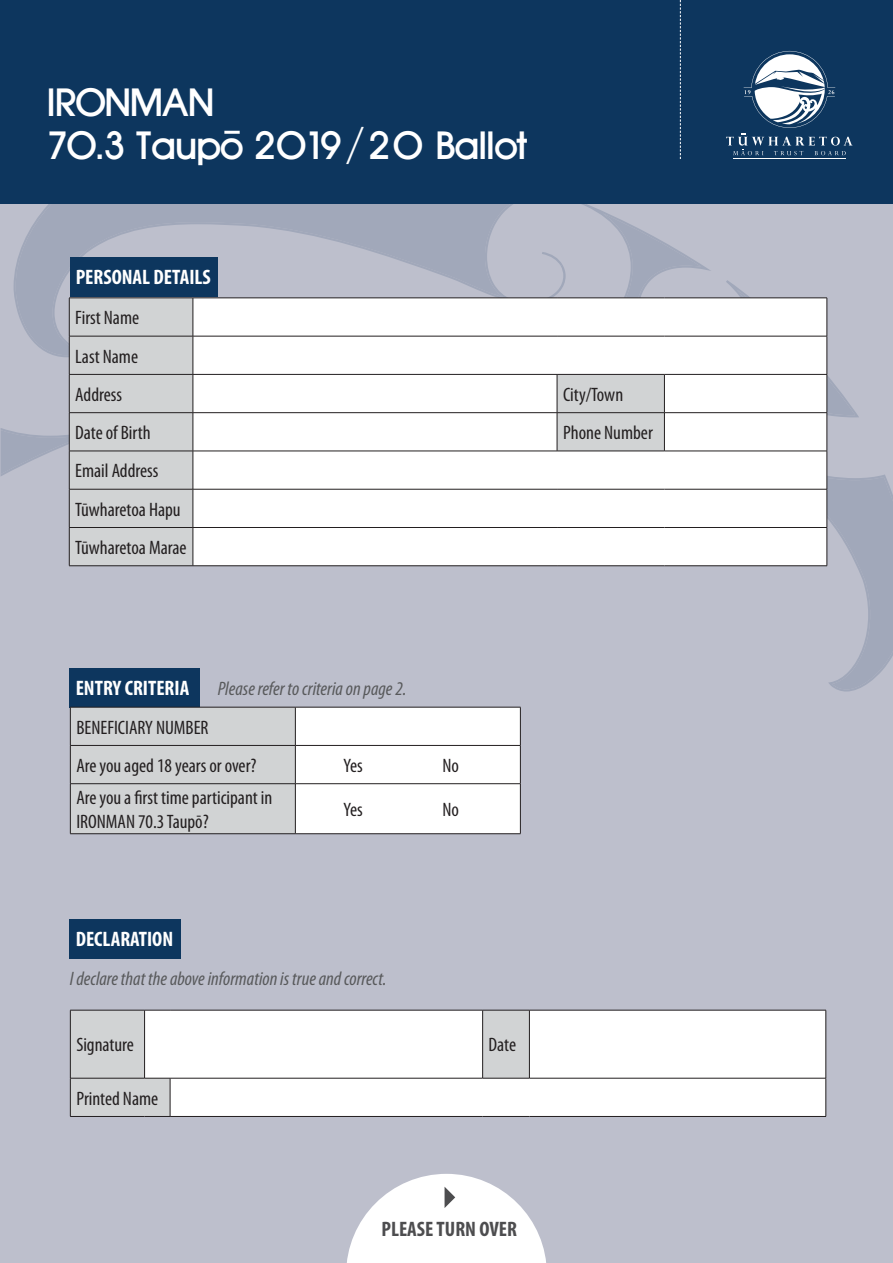
<style>
.page{position:relative;width:893px;height:1263px;background:#fff}
.page>*{position:absolute;margin:0;border:0;box-sizing:border-box;transform-origin:0 0}
.t1{font:500 36px/43.2px "Auxin";color:#fff}
.t2{font:700 condensed 21px "Myriad Pro";color:#fff}
.t3{font:700 condensed 21px "Myriad Pro";color:#4d4d4f}
.t4{font:condensed 19.5px/38.2px "Myriad Pro";color:#231f20}
.t5{font:italic condensed 19.5px "Myriad Pro";color:#58595b}
</style>
<div class="page">
<div style="left:0;top:186px;width:893px;height:1077px;background:#bdbfcc"></div>
<svg style="left:730px;top:474px;width:163px;height:217px"></svg>
<svg style="left:1px;top:426px;width:68px;height:50px"></svg>
<svg style="left:14px;top:204px;width:491px;height:153px;fill:#a1a8ba"></svg>
<svg style="left:505px;top:204px;width:354px;height:214px"></svg>
<div style="left:70px;top:257px;width:148px;height:39px;background:#0d365e"></div>
<div style="left:70px;top:919px;width:111px;height:39px;background:#0d365e"></div>
<div style="left:70px;top:668px;width:130px;height:39px;background:#0d365e"></div>
<svg style="left:347px;top:1174px;width:199px;height:89px"></svg>
<div style="left:0;top:0;width:893px;height:204px;background:#0d365e"></div>
<svg style="left:680px;top:0;width:1px;height:159px"></svg>
<hr style="left:224px;top:131px;width:16px;height:3px;background:#fff">
<hr style="left:733px;top:159px;width:113px;height:1px;background:#fff">
<svg style="left:726px;top:134px;width:127px;height:21px"></svg>
<svg style="left:744px;top:51px;width:91px;height:77px"></svg>
<div style="left:70px;top:299px;width:123px;height:266px;background:#d1d3d4"></div>
<div style="left:194px;top:299px;width:633px;height:266px;background:#fff"></div>
<hr style="left:69px;top:298px;width:124px;height:1px;background:#231f20">
<hr style="left:69px;top:298px;width:1px;height:38px;background:#231f20">
<hr style="left:193px;top:298px;width:364px;height:1px;background:#231f20">
<hr style="left:193px;top:298px;width:1px;height:38px;background:#231f20">
<hr style="left:557px;top:298px;width:107px;height:1px;background:#231f20">
<hr style="left:664px;top:298px;width:163px;height:1px;background:#231f20">
<hr style="left:827px;top:298px;width:1px;height:38px;background:#231f20">
<hr style="left:69px;top:336px;width:124px;height:1px;background:#231f20">
<hr style="left:69px;top:336px;width:1px;height:38px;background:#231f20">
<hr style="left:193px;top:336px;width:364px;height:1px;background:#231f20">
<hr style="left:193px;top:336px;width:1px;height:38px;background:#231f20">
<hr style="left:557px;top:336px;width:107px;height:1px;background:#231f20">
<hr style="left:664px;top:336px;width:163px;height:1px;background:#231f20">
<hr style="left:827px;top:336px;width:1px;height:38px;background:#231f20">
<hr style="left:69px;top:374px;width:124px;height:1px;background:#231f20">
<hr style="left:69px;top:375px;width:1px;height:37px;background:#231f20">
<hr style="left:193px;top:374px;width:364px;height:1px;background:#231f20">
<hr style="left:193px;top:375px;width:1px;height:37px;background:#231f20">
<hr style="left:557px;top:374px;width:107px;height:1px;background:#231f20">
<hr style="left:557px;top:375px;width:1px;height:37px;background:#231f20">
<hr style="left:664px;top:374px;width:163px;height:1px;background:#231f20">
<hr style="left:664px;top:375px;width:1px;height:37px;background:#231f20">
<hr style="left:827px;top:375px;width:1px;height:37px;background:#231f20">
<hr style="left:69px;top:412px;width:124px;height:1px;background:#231f20">
<hr style="left:69px;top:413px;width:1px;height:38px;background:#231f20">
<hr style="left:193px;top:412px;width:364px;height:1px;background:#231f20">
<hr style="left:193px;top:413px;width:1px;height:38px;background:#231f20">
<hr style="left:557px;top:412px;width:107px;height:1px;background:#231f20">
<hr style="left:557px;top:413px;width:1px;height:38px;background:#231f20">
<hr style="left:664px;top:412px;width:163px;height:1px;background:#231f20">
<hr style="left:664px;top:413px;width:1px;height:38px;background:#231f20">
<hr style="left:827px;top:413px;width:1px;height:38px;background:#231f20">
<hr style="left:69px;top:451px;width:124px;height:1px;background:#231f20">
<hr style="left:69px;top:451px;width:1px;height:38px;background:#231f20">
<hr style="left:193px;top:451px;width:364px;height:1px;background:#231f20">
<hr style="left:193px;top:451px;width:1px;height:38px;background:#231f20">
<hr style="left:557px;top:451px;width:107px;height:1px;background:#231f20">
<hr style="left:664px;top:451px;width:163px;height:1px;background:#231f20">
<hr style="left:827px;top:451px;width:1px;height:38px;background:#231f20">
<hr style="left:69px;top:489px;width:124px;height:1px;background:#231f20">
<hr style="left:69px;top:489px;width:1px;height:38px;background:#231f20">
<hr style="left:193px;top:489px;width:364px;height:1px;background:#231f20">
<hr style="left:193px;top:489px;width:1px;height:38px;background:#231f20">
<hr style="left:557px;top:489px;width:107px;height:1px;background:#231f20">
<hr style="left:664px;top:489px;width:163px;height:1px;background:#231f20">
<hr style="left:827px;top:489px;width:1px;height:38px;background:#231f20">
<hr style="left:69px;top:527px;width:124px;height:1px;background:#231f20">
<hr style="left:69px;top:528px;width:1px;height:38px;background:#231f20">
<hr style="left:193px;top:527px;width:364px;height:1px;background:#231f20">
<hr style="left:193px;top:528px;width:1px;height:38px;background:#231f20">
<hr style="left:557px;top:527px;width:107px;height:1px;background:#231f20">
<hr style="left:664px;top:527px;width:163px;height:1px;background:#231f20">
<hr style="left:827px;top:528px;width:1px;height:38px;background:#231f20">
<hr style="left:69px;top:565px;width:124px;height:1px;background:#231f20">
<hr style="left:193px;top:565px;width:364px;height:1px;background:#231f20">
<hr style="left:557px;top:565px;width:107px;height:1px;background:#231f20">
<hr style="left:664px;top:565px;width:163px;height:1px;background:#231f20">
<svg style="left:71px;top:708px;width:449px;height:125px;background:#e7e8e8"></svg>
<hr style="left:70px;top:707px;width:225px;height:1px;background:#231f20">
<hr style="left:70px;top:707px;width:1px;height:38px;background:#231f20">
<hr style="left:295px;top:707px;width:226px;height:1px;background:#231f20">
<hr style="left:295px;top:707px;width:1px;height:38px;background:#231f20">
<hr style="left:520px;top:707px;width:1px;height:38px;background:#231f20">
<hr style="left:70px;top:745px;width:225px;height:1px;background:#231f20">
<hr style="left:70px;top:746px;width:1px;height:37px;background:#231f20">
<hr style="left:295px;top:745px;width:226px;height:1px;background:#231f20">
<hr style="left:295px;top:746px;width:1px;height:37px;background:#231f20">
<hr style="left:520px;top:746px;width:1px;height:37px;background:#231f20">
<hr style="left:70px;top:783px;width:225px;height:1px;background:#231f20">
<hr style="left:70px;top:784px;width:1px;height:49px;background:#231f20">
<hr style="left:295px;top:783px;width:226px;height:1px;background:#231f20">
<hr style="left:295px;top:784px;width:1px;height:49px;background:#231f20">
<hr style="left:520px;top:784px;width:1px;height:49px;background:#231f20">
<hr style="left:70px;top:833px;width:225px;height:1px;background:#231f20">
<hr style="left:295px;top:833px;width:226px;height:1px;background:#231f20">
<div style="left:71px;top:1011px;width:74px;height:105px;background:#d1d3d4"></div>
<svg style="left:145px;top:1011px;width:681px;height:105px;background:#fafafa"></svg>
<hr style="left:70px;top:1010px;width:75px;height:1px;background:#231f20">
<hr style="left:70px;top:1010px;width:1px;height:68px;background:#231f20">
<svg style="left:145px;top:1010px;width:25px;height:1px"></svg>
<hr style="left:144px;top:1010px;width:1px;height:68px;background:#231f20">
<hr style="left:170px;top:1010px;width:313px;height:1px;background:#231f20">
<hr style="left:483px;top:1010px;width:46px;height:1px;background:#231f20">
<hr style="left:482px;top:1010px;width:1px;height:68px;background:#231f20">
<hr style="left:529px;top:1010px;width:297px;height:1px;background:#231f20">
<hr style="left:529px;top:1010px;width:1px;height:68px;background:#231f20">
<hr style="left:826px;top:1010px;width:1px;height:68px;background:#231f20">
<hr style="left:70px;top:1078px;width:75px;height:1px;background:#231f20">
<hr style="left:70px;top:1078px;width:1px;height:38px;background:#231f20">
<svg style="left:145px;top:1078px;width:25px;height:1px"></svg>
<hr style="left:170px;top:1078px;width:313px;height:1px;background:#231f20">
<hr style="left:170px;top:1078px;width:1px;height:38px;background:#231f20">
<hr style="left:483px;top:1078px;width:46px;height:1px;background:#231f20">
<hr style="left:529px;top:1078px;width:297px;height:1px;background:#231f20">
<hr style="left:826px;top:1078px;width:1px;height:38px;background:#231f20">
<hr style="left:70px;top:1116px;width:75px;height:1px;background:#231f20">
<svg style="left:145px;top:1116px;width:25px;height:1px"></svg>
<hr style="left:170px;top:1116px;width:313px;height:1px;background:#231f20">
<hr style="left:483px;top:1116px;width:46px;height:1px;background:#231f20">
<hr style="left:529px;top:1116px;width:297px;height:1px;background:#231f20">
<h1 class="t1" style="left:43px;top:82px;width:485px">IRONMAN<br>70.3 Taupo 2019/20 Ballot</h1>
<p class="t2" style="left:76px;top:266px;width:137px">PERSONAL DETAILS</p>
<p class="t4" style="left:75px;top:299px;width:65px;text-align:justify">First Name Last Name Address</p>
<p class="t4" style="left:563px;top:376px;width:62px">City/Town</p>
<p class="t4" style="left:75px;top:414px;width:77px">Date of Birth</p>
<p class="t4" style="left:563px;top:414px;width:91px">Phone Number</p>
<p class="t4" style="left:75px;top:452px;width:113px">Email Address<br>Tūwharetoa Hapu<br>Tūwharetoa Marae</p>
<p class="t2" style="left:76px;top:676px;width:115px">ENTRY CRITERIA</p>
<p class="t5" style="left:218px;top:678px;width:190px">Please refer to criteria on page 2.</p>
<p class="t4" style="left:76px;top:708px;width:182px">BENEFICIARY NUMBER<br>Are you aged 18 years or over?</p>
<p class="t4" style="left:76px;top:786px;width:197px;line-height:23.4px">Are you a first time participant in<br>IRONMAN 70.3 Taupō?</p>
<p class="t2" style="left:76px;top:928px;width:99px">DECLARATION</p>
<p class="t4" style="left:344px;top:747px;width:21px">Yes</p>
<p class="t4" style="left:442px;top:747px;width:18px">No</p>
<p class="t4" style="left:344px;top:791px;width:21px">Yes</p>
<p class="t4" style="left:442px;top:791px;width:18px">No</p>
<p class="t5" style="left:70px;top:968px;width:318px">I declare that the above information is true and correct.</p>
<p class="t4" style="left:76px;top:1026px;width:59px">Signature</p>
<p class="t4" style="left:489px;top:1026px;width:29px">Date</p>
<p class="t4" style="left:76px;top:1079px;width:83px">Printed Name</p>
<p class="t3" style="left:381px;top:1218px;width:137px">PLEASE TURN OVER</p>
</div>
